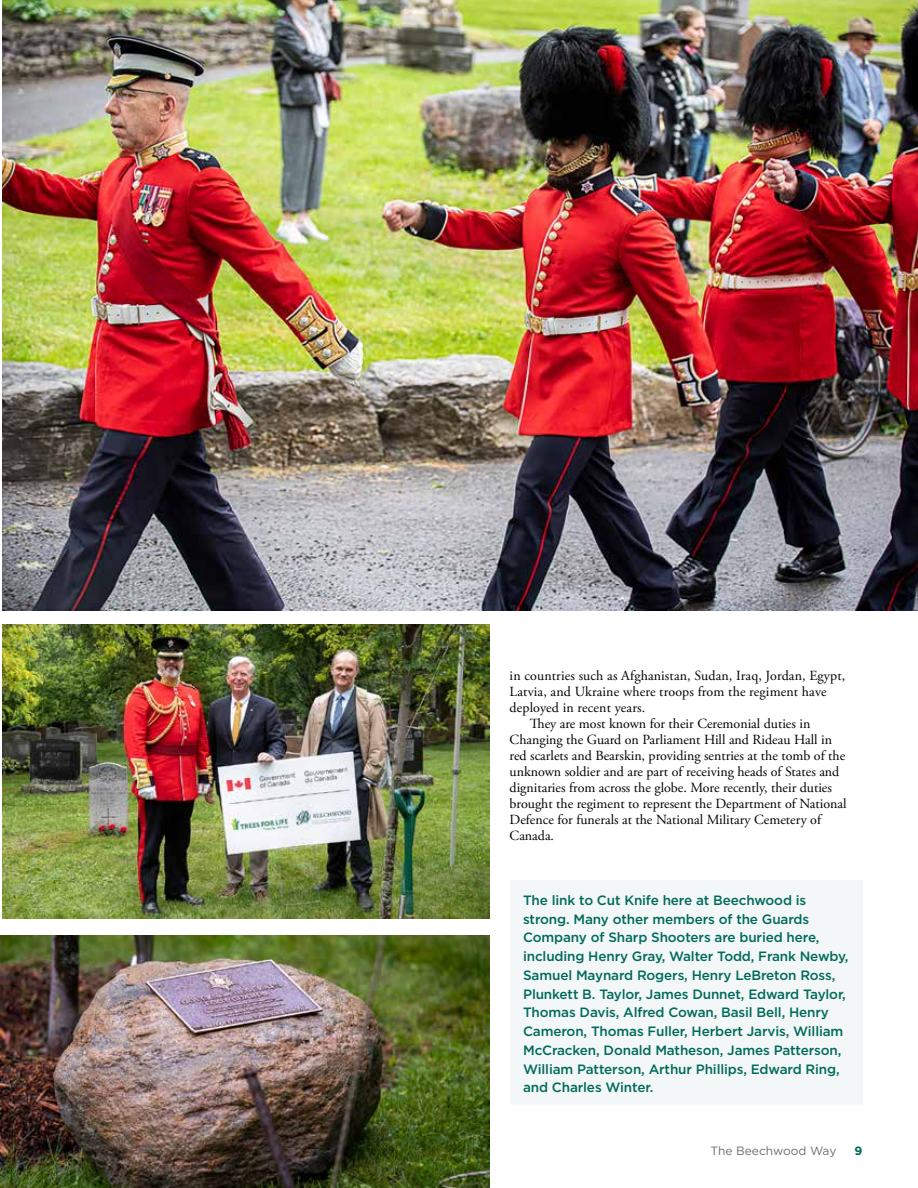
<style>
.page{position:relative;width:918px;height:1188px;background:#fff}
.page>*{position:absolute;margin:0;border:0;box-sizing:border-box;transform-origin:0 0}
.t1{font:13.95px "Adobe Garamond Pro";color:#000}
.t2{font:500 13.5px/18.8px "Gotham HTF";letter-spacing:-.01em;color:#006a5b}
.t3{font:12px "Gotham";color:#6d6e71}
.t4{font:700 12px "Gotham";color:#006a5b}
</style>
<div class="page">
<div style="left:510px;top:879px;width:354px;height:227px;background:#f3f7f7;border:1px solid #fff"></div>
<img style="left:0;top:935px;width:489px;height:253px">
<img style="left:2px;top:0;width:916px;height:610px">
<img style="left:2px;top:624px;width:487px;height:295px">
<p class="t1" style="left:510px;top:667px;width:337px">in countries such as Afghanistan, Sudan, Iraq, Jordan, Egypt,</p>
<p class="t1" style="left:510px;top:683px;width:319px">Latvia, and Ukraine where troops from the regiment have</p>
<p class="t1" style="left:510px;top:699px;width:137px">deployed in recent years.</p>
<p class="t1" style="left:530px;top:715px;width:282px">They are most known for their Ceremonial duties in</p>
<p class="t1" style="left:510px;top:731px;width:324px">Changing the Guard on Parliament Hill and Rideau Hall in</p>
<p class="t1" style="left:510px;top:747px;width:337px">red scarlets and Bearskin, providing sentries at the tomb of the</p>
<p class="t1" style="left:510px;top:763px;width:331px">unknown soldier and are part of receiving heads of States and</p>
<p class="t1" style="left:510px;top:779px;width:324px">dignitaries from across the globe. More recently, their duties</p>
<p class="t1" style="left:510px;top:795px;width:338px">brought the regiment to represent the Department of National</p>
<p class="t1" style="left:510px;top:811px;width:313px">Defence for funerals at the National Military Cemetery of</p>
<p class="t1" style="left:510px;top:827px;width:46px">Canada.</p>
<p class="t2" style="left:523px;top:890px;width:327px">The link to Cut Knife here at Beechwood is strong. Many other members of the Guards Company of Sharp Shooters are buried here, including Henry Gray, Walter Todd, Frank Newby, Samuel Maynard Rogers, Henry LeBreton Ross, Plunkett B. Taylor, James Dunnet, Edward Taylor, Thomas Davis, Alfred Cowan, Basil Bell, Henry Cameron, Thomas Fuller, Herbert Jarvis, William McCracken, Donald Matheson, James Patterson, William Patterson, Arthur Phillips, Edward Ring, and Charles Winter.</p>
<p class="t3" style="left:710px;top:1145px;width:127px">The Beechwood Way</p>
<p class="t4" style="left:854px;top:1143px;width:9px">9</p>
</div>
